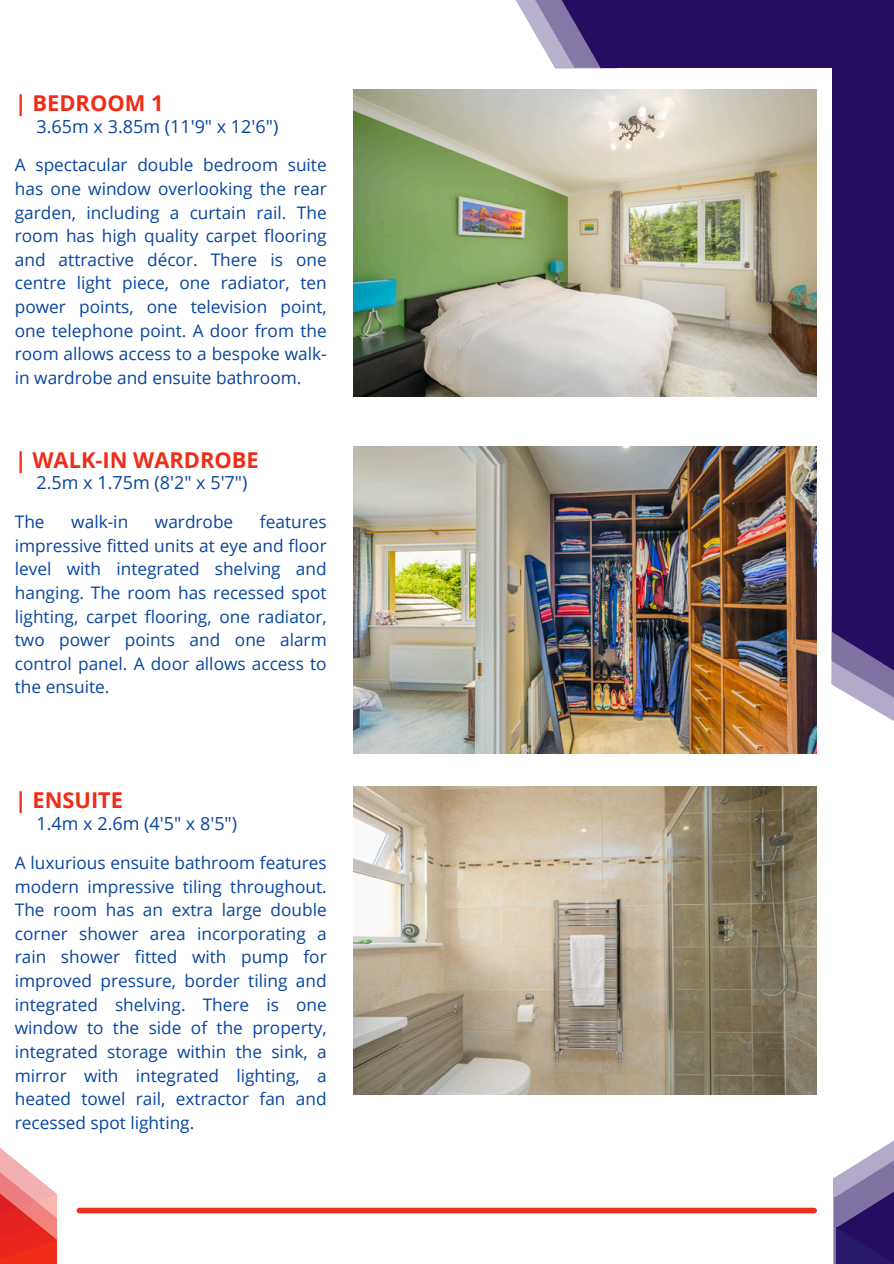
<style>
.page{position:relative;width:894px;height:1264px;background:#fff}
.page>*{position:absolute;margin:0;border:0;box-sizing:border-box;transform-origin:0 0}
.t1{font:700 21.9px "Open Sans";color:#ef2d19}
.t2{font:18px "Open Sans";color:#08459d}
.t3{font:17.25px/23.7px "Open Sans";color:#08459d;text-align:justify}
</style>
<div class="page">
<svg style="left:515px;top:0;width:13px;height:21px"></svg>
<svg style="left:528px;top:0;width:27px;height:68px;fill:#b9b2cd"></svg>
<div style="left:602px;top:0;width:291px;height:68px;background:#250e62"></div>
<svg style="left:831px;top:585px;width:62px;height:136px"></svg>
<div style="left:832px;top:0;width:61px;height:631px;background:#250e62"></div>
<svg style="left:832px;top:631px;width:61px;height:60px;background:#6c5d95"></svg>
<svg style="left:555px;top:0;width:62px;height:69px"></svg>
<div style="left:833px;top:1197px;width:60px;height:66px;background:#28186c"></div>
<svg style="left:833px;top:1141px;width:60px;height:109px"></svg>
<svg style="left:0;top:1148px;width:57px;height:115px"></svg>
<div style="left:79px;top:1207px;width:735px;height:6px;background:#ef2d19"></div>
<img style="left:354px;top:89px;width:462px;height:308px">
<img style="left:354px;top:446px;width:462px;height:307px">
<img style="left:354px;top:787px;width:462px;height:307px">
<p class="t1" style="left:15px;top:87px;width:150px">| BEDROOM 1</p>
<p class="t2" style="left:37px;top:113px;width:243px">3.65m x 3.85m (11'9" x 12'6")</p>
<h1 class="t3" style="left:15px;top:153px;width:313px">A spectacular double bedroom suite has one window overlooking the rear garden, including a curtain rail. The room has high quality carpet flooring and attractive décor. There is one centre light piece, one radiator, ten power points, one television point, one telephone point. A door from the room allows access to a bespoke walk&shy;in wardrobe and ensuite bathroom.</h1>
<p class="t1" style="left:15px;top:444px;width:245px">| WALK-IN WARDROBE</p>
<p class="t2" style="left:37px;top:470px;width:212px">2.5m x 1.75m (8'2" x 5'7")</p>
<p class="t3" style="left:15px;top:509px;width:313px;text-indent:245px">features impressive fitted units at eye and floor level with integrated shelving and hanging. The room has recessed spot lighting, carpet flooring, one radiator, two power points and one alarm control panel. A door allows access to the ensuite.</p>
<p class="t3" style="left:15px;top:509px;width:31px">The</p>
<p class="t3" style="left:71px;top:509px;width:58px">walk-in</p>
<p class="t3" style="left:155px;top:509px;width:80px">wardrobe</p>
<h1 class="t1" style="left:15px;top:785px;width:110px">| ENSUITE</h1>
<p class="t2" style="left:37px;top:811px;width:202px">1.4m x 2.6m (4'5" x 8'5")</p>
<p class="t3" style="left:15px;top:850px;width:313px">A luxurious ensuite bathroom features modern impressive tiling throughout.<br>The room has an extra large double corner shower area incorporating a rain shower fitted with pump for improved pressure, border tiling and integrated shelving. There is one window to the side of the property, integrated storage within the sink, a mirror with integrated lighting, a heated towel rail, extractor fan and recessed spot lighting.</p>
</div>
